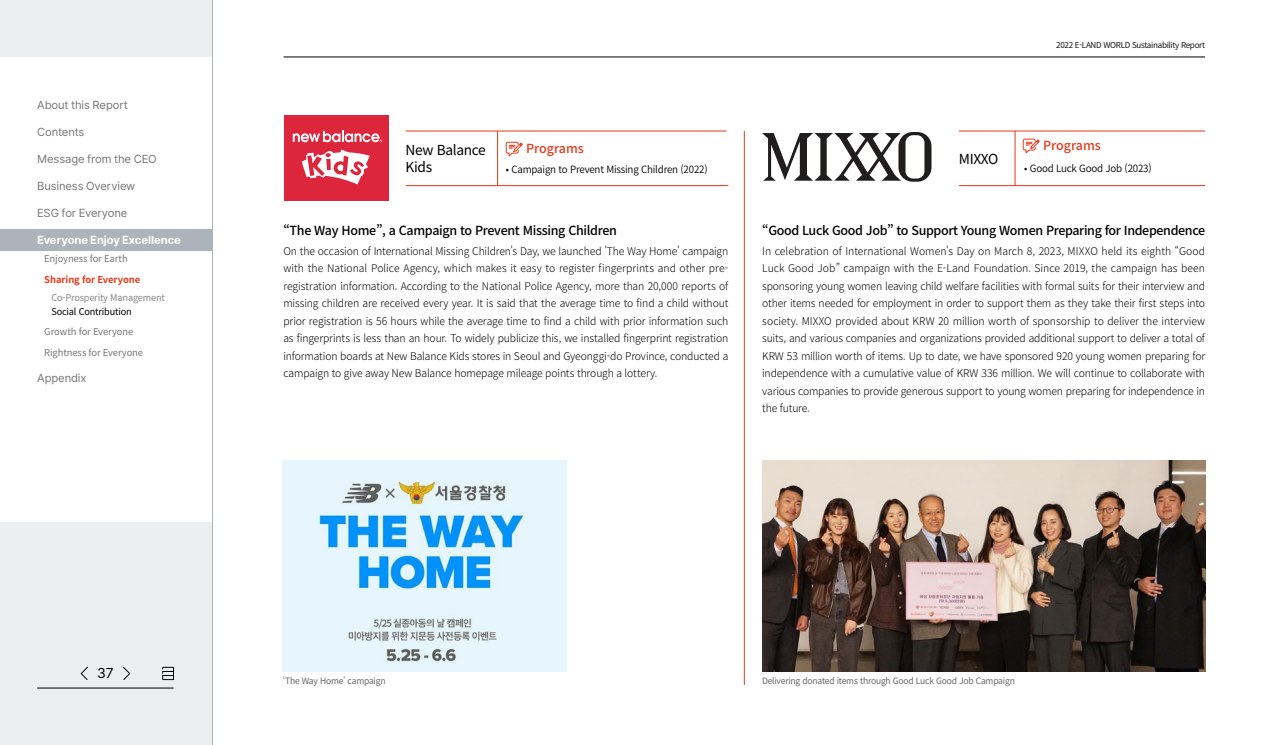
<style>
.page{position:relative;width:1276px;height:745px;background:#fff}
.page>*{position:absolute;margin:0;border:0;box-sizing:border-box;transform-origin:0 0}
.중제{font:13.75px/17.5px "Noto Sans CJ Kkr";letter-spacing:-.025em;color:#000}
.t1{font:13.75px "Inter";color:#000}
.본문_제목{font:500 12.5px "Noto Sans CJ Kkr";letter-spacing:-.03em;color:#000}
.도표_미션_10pt{font:500 12.5px "Noto Sans CJ Kkr";color:#e83819}
.t2{font:11.25px "Inter";letter-spacing:-.01em;color:#767776}
.t3{font:700 11.25px "Inter";letter-spacing:-.01em;color:#fff}
.본문{font:300 10.62px/17.5px "Noto Sans CJ Kkr";letter-spacing:-.015em;color:#000;text-align:justify}
.도표_본문{font:600 10px "Noto Sans CJ Kkr";letter-spacing:-.02em;color:#000}
.t4{font:9.38px "Noto Sans CJ Kkr";letter-spacing:-.01em;color:#767776}
.표_구분{font:9.38px "Noto Sans CJ Kkr";letter-spacing:-.02em;color:#898989}
.t5{font:700 9.38px "Noto Sans CJ Kkr";letter-spacing:-.005em;color:#e83819}
.표_구분-2{font:9.38px "Noto Sans CJ Kkr";letter-spacing:-.02em;color:#000}
.캡션{font:600 8.75px "Noto Sans CJ Kkr";letter-spacing:-.02em;color:#595757}
.t6{font:600 8.12px "Noto Sans CJ Kkr";letter-spacing:-.035em;color:#000}
</style>
<div class="page">
<div style="left:0;top:0;width:213px;height:744px;background:#ebedef"></div>
<div style="left:0;top:57px;width:213px;height:464px;background:#fff"></div>
<hr style="left:212px;top:0;width:1px;height:744px;background:#adb3ba">
<svg style="left:81px;top:666px;width:7px;height:13px"></svg>
<svg style="left:123px;top:666px;width:7px;height:13px"></svg>
<hr style="left:37px;top:687px;width:137px;height:1px;background:#000">
<hr style="left:283px;top:57px;width:922px;height:1px;background:#000">
<div style="left:0;top:229px;width:213px;height:22px;background:#adb3ba"></div>
<svg style="left:162px;top:666px;width:12px;height:13px"></svg>
<div style="left:284px;top:115px;width:104px;height:86px;background:#dd253b"></div>
<svg style="left:293px;top:131px;width:89px;height:11px"></svg>
<svg style="left:302px;top:149px;width:68px;height:35px"></svg>
<div style="left:283px;top:460px;width:284px;height:211px;background:#e7f6fd"></div>
<img style="left:318px;top:481px;width:206px;height:181px">
<img style="left:762px;top:460px;width:443px;height:211px">
<svg style="left:762px;top:132px;width:169px;height:49px"></svg>
<svg style="left:1022px;top:138px;width:18px;height:15px"></svg>
<hr style="left:959px;top:185px;width:246px;height:1px;background:#e83819">
<hr style="left:959px;top:131px;width:246px;height:1px;background:#e83819">
<hr style="left:1015px;top:131px;width:1px;height:54px;background:#e83819">
<svg style="left:505px;top:141px;width:18px;height:15px"></svg>
<hr style="left:405px;top:185px;width:323px;height:1px;background:#e83819">
<hr style="left:405px;top:131px;width:321px;height:1px;background:#e83819">
<hr style="left:497px;top:131px;width:1px;height:54px;background:#e83819">
<hr style="left:744px;top:131px;width:1px;height:553px;background:#e83819">
<p class="t2" style="left:37px;top:97px;width:92px">About this Report</p>
<p class="t2" style="left:37px;top:124px;width:49px">Contents</p>
<p class="t2" style="left:37px;top:150px;width:121px">Message from the CEO</p>
<p class="t2" style="left:37px;top:177px;width:100px">Business Overview</p>
<p class="t2" style="left:37px;top:204px;width:92px">ESG for Everyone</p>
<p class="t3" style="left:37px;top:231px;width:145px">Everyone Enjoy Excellence</p>
<p class="t4" style="left:44px;top:253px;width:85px">Enjoyness for Earth</p>
<p class="t5" style="left:44px;top:274px;width:97px">Sharing for Everyone</p>
<p class="표_구분" style="left:51px;top:292px;width:115px">Co-Prosperity Management</p>
<p class="표_구분-2" style="left:51px;top:306px;width:82px">Social Contribution</p>
<p class="t4" style="left:44px;top:326px;width:90px">Growth for Everyone</p>
<p class="t4" style="left:44px;top:346px;width:100px">Rightness for Everyone</p>
<p class="t2" style="left:37px;top:370px;width:51px">Appendix</p>
<p class="t1" style="left:97px;top:663px;width:18px">37</p>
<p class="t6" style="left:1056px;top:40px;width:150px">2022 E-LAND WORLD Sustainability Report</p>
<p class="중제" style="left:405px;top:141px;width:82px">New Balance<br>Kids</p>
<p class="도표_미션_10pt" style="left:526px;top:141px;width:59px">Programs</p>
<p class="도표_본문" style="left:506px;top:163px;width:203px">• Campaign to Prevent Missing Children (2022)</p>
<p class="중제" style="left:959px;top:150px;width:41px">MIXXO</p>
<p class="도표_미션_10pt" style="left:1043px;top:138px;width:59px">Programs</p>
<p class="도표_본문" style="left:1024px;top:163px;width:129px">• Good Luck Good Job (2023)</p>
<p class="본문_제목" style="left:283px;top:223px;width:335px">“The Way Home”, a Campaign to Prevent Missing Children</p>
<p class="본문" style="left:283px;top:242px;width:446px">On the occasion of International Missing Children's Day, we launched 'The Way Home' campaign with the National Police Agency, which makes it easy to register fingerprints and other pre&shy;registration information. According to the National Police Agency, more than 20,000 reports of missing children are received every year. It is said that the average time to find a child without prior registration is 56 hours while the average time to find a child with prior information such as fingerprints is less than an hour. To widely publicize this, we installed fingerprint registration information boards at New Balance Kids stores in Seoul and Gyeonggi-do Province, conducted a campaign to give away New Balance homepage mileage points through a lottery.</p>
<p class="본문_제목" style="left:762px;top:223px;width:444px">“Good Luck Good Job” to Support Young Women Preparing for Independence</p>
<p class="본문" style="left:762px;top:242px;width:444px">In celebration of International Women's Day on March 8, 2023, MIXXO held its eighth “Good Luck Good Job” campaign with the E-Land Foundation. Since 2019, the campaign has been sponsoring young women leaving child welfare facilities with formal suits for their interview and other items needed for employment in order to support them as they take their first steps into society. MIXXO provided about KRW 20 million worth of sponsorship to deliver the interview suits, and various companies and organizations provided additional support to deliver a total of KRW 53 million worth of items. Up to date, we have sponsored 920 young women preparing for independence with a cumulative value of KRW 336 million. We will continue to collaborate with various companies to provide generous support to young women preparing for independence in the future.</p>
<p class="캡션" style="left:283px;top:675px;width:104px">‘The Way Home’ campaign</p>
<p class="캡션" style="left:762px;top:675px;width:254px">Delivering donated items through Good Luck Good Job Campaign</p>
</div>
